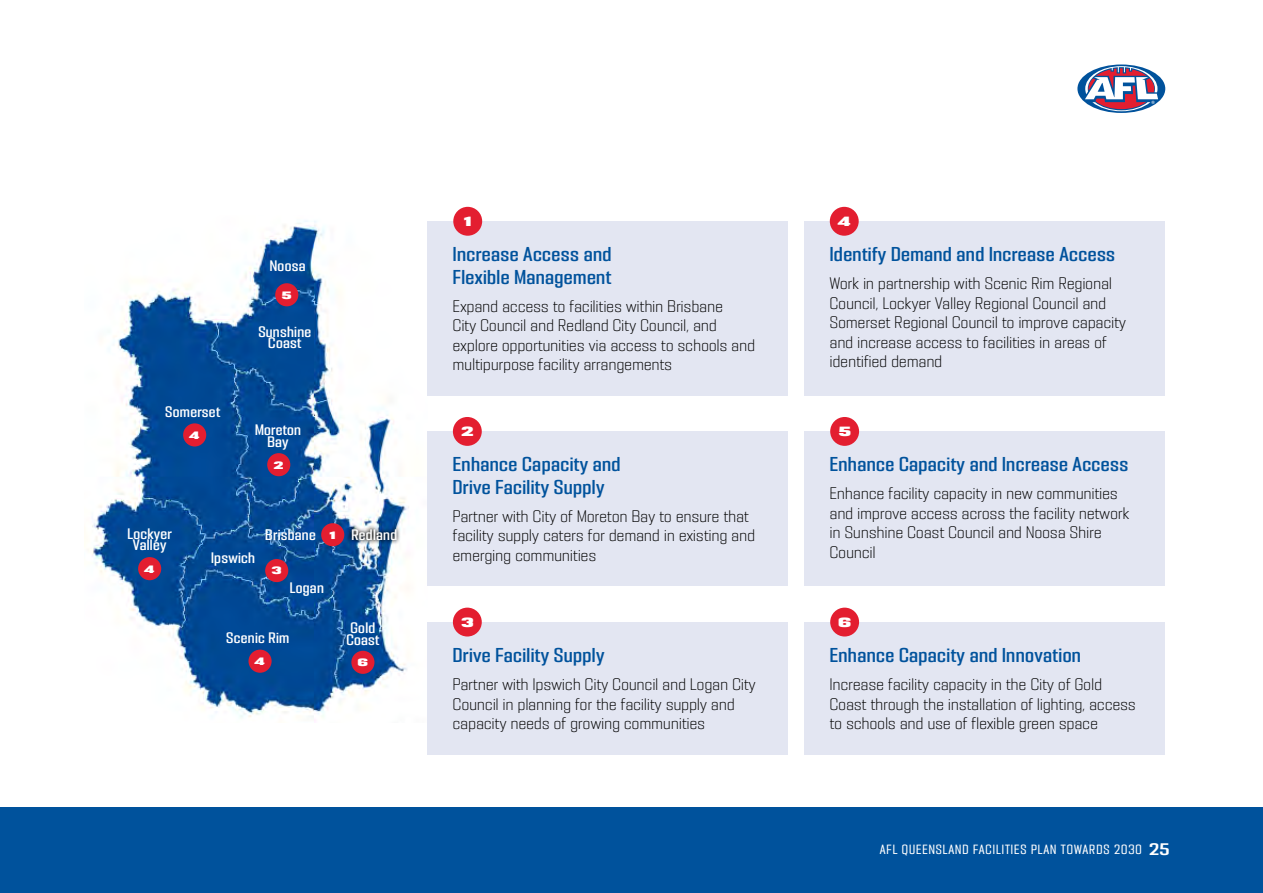
<style>
.page{position:relative;width:1263px;height:893px;background:#fff}
.page>*{position:absolute;margin:0;border:0;box-sizing:border-box;transform-origin:0 0}
.t1{font:18px/22.5px "PODIUM Sharp 4.8";letter-spacing:.02em;color:#00529c}
.t2{font:15px/19.5px "PODIUM Sharp 5.5";letter-spacing:.02em;color:#000}
.t3{font:13.65px/11.9px "PODIUM Sharp 4.8";letter-spacing:.02em;color:#fff;text-align:center}
.t4{font:12px "PODIUM Sharp 4.7";letter-spacing:.08em;color:#fff}
.t5{font:12px "PODIUM Sharp 7.12";color:#fff}
.t6{font:9.6px "PODIUM Sharp 7.12";color:#fff}
.s1{font-family:"PODIUM Sharp 5.9";font-size:15px}
</style>
<div class="page">
<img style="left:92px;top:220px;width:317px;height:502px">
<div style="left:347px;top:524px;width:55px;height:21px;background:#000;opacity:.85"></div>
<div style="left:267px;top:453px;width:23px;height:23px;background:#e31e30;border-radius:50%"></div>
<div style="left:265px;top:559px;width:23px;height:23px;background:#e31e30;border-radius:50%"></div>
<div style="left:321px;top:523px;width:23px;height:23px;background:#e31e30;border-radius:50%"></div>
<div style="left:351px;top:651px;width:23px;height:23px;background:#e31e30;border-radius:50%"></div>
<div style="left:275px;top:283px;width:23px;height:23px;background:#e31e30;border-radius:50%"></div>
<div style="left:183px;top:423px;width:23px;height:23px;background:#e31e30;border-radius:50%"></div>
<div style="left:138px;top:557px;width:23px;height:23px;background:#e31e30;border-radius:50%"></div>
<div style="left:248px;top:650px;width:24px;height:23px;background:#e31e30;border-radius:50%"></div>
<div style="left:0;top:808px;width:1263px;height:85px;background:#00529c"></div>
<svg style="left:1076px;top:64px;width:91px;height:50px"></svg>
<svg style="left:1077px;top:64px;width:88px;height:49px"></svg>
<svg style="left:1085px;top:66px;width:73px;height:45px"></svg>
<div style="left:804px;top:221px;width:361px;height:175px;background:#e3e6f2"></div>
<div style="left:830px;top:207px;width:29px;height:29px;background:#e31e30;border-radius:50%"></div>
<div style="left:427px;top:431px;width:361px;height:155px;background:#e3e6f2"></div>
<div style="left:453px;top:417px;width:29px;height:29px;background:#e31e30;border-radius:50%"></div>
<div style="left:427px;top:622px;width:361px;height:132px;background:#e3e6f2"></div>
<div style="left:453px;top:608px;width:29px;height:28px;background:#e31e30;border-radius:50%"></div>
<div style="left:804px;top:622px;width:361px;height:132px;background:#e3e6f2"></div>
<div style="left:830px;top:608px;width:29px;height:28px;background:#e31e30;border-radius:50%"></div>
<div style="left:427px;top:221px;width:361px;height:175px;background:#e3e6f2"></div>
<div style="left:453px;top:207px;width:29px;height:29px;background:#e31e30;border-radius:50%"></div>
<div style="left:804px;top:431px;width:361px;height:155px;background:#e3e6f2"></div>
<div style="left:830px;top:417px;width:29px;height:29px;background:#e31e30;border-radius:50%"></div>
<p class="t3" style="left:165px;top:406px;width:56px">Somerset</p>
<p class="t6" style="left:190px;top:429px;width:11px">4</p>
<p class="t3" style="left:270px;top:260px;width:37px">Noosa</p>
<p class="t6" style="left:282px;top:289px;width:11px">5</p>
<p class="t3" style="left:258px;top:325px;width:54px">Sunshine<br>Coast</p>
<p class="t3" style="left:255px;top:424px;width:48px">Moreton<br>Bay</p>
<p class="t6" style="left:274px;top:459px;width:11px">2</p>
<p class="t3" style="left:127px;top:527px;width:46px">Lockyer<br>Valley</p>
<p class="t6" style="left:145px;top:563px;width:11px">4</p>
<p class="t3" style="left:211px;top:551px;width:45px">Ipswich</p>
<p class="t3" style="left:265px;top:529px;width:52px">Brisbane</p>
<p class="t6" style="left:272px;top:564px;width:11px">3</p>
<p class="t6" style="left:329px;top:529px;width:9px">1</p>
<p class="t3" style="left:290px;top:582px;width:36px">Logan</p>
<p class="t3" style="left:226px;top:631px;width:65px">Scenic Rim</p>
<p class="t6" style="left:255px;top:655px;width:11px">4</p>
<p class="t3" style="left:351px;top:529px;width:47px">Redland</p>
<p class="t3" style="left:346px;top:621px;width:35px">Gold<br>Coast</p>
<p class="t6" style="left:358px;top:656px;width:12px">6</p>
<p class="t5" style="left:463px;top:214px;width:10px">1</p>
<p class="t1" style="left:453px;top:243px;width:160px">Increase Access and<br>Flexible Management</p>
<p class="t2" style="left:453px;top:296px;width:304px">Expand access to facilities within Brisbane<br>City Council and Redland City Council, and explore opportunities via access to schools and multipurpose facility arrangements</p>
<p class="t5" style="left:461px;top:424px;width:14px">2</p>
<p class="t1" style="left:453px;top:453px;width:169px">Enhance Capacity and<br>Drive Facility Supply</p>
<p class="t2" style="left:453px;top:506px;width:304px">Partner with City of Moreton Bay to ensure that facility supply caters for demand in existing and emerging communities</p>
<p class="t5" style="left:461px;top:614px;width:14px">3</p>
<p class="t1" style="left:453px;top:644px;width:153px">Drive Facility Supply</p>
<p class="t2" style="left:453px;top:674px;width:304px">Partner with Ipswich City Council and Logan City<br>Council in planning for the facility supply and capacity needs of growing communities</p>
<p class="t5" style="left:838px;top:214px;width:14px">4</p>
<p class="t1" style="left:830px;top:243px;width:287px">Identify Demand and Increase Access</p>
<p class="t2" style="left:830px;top:274px;width:298px">Work in partnership with Scenic Rim Regional Council, Lockyer Valley Regional Council and Somerset Regional Council to improve capacity and increase access to facilities in areas of identified demand</p>
<p class="t5" style="left:839px;top:424px;width:14px">5</p>
<p class="t1" style="left:830px;top:453px;width:300px">Enhance Capacity and Increase Access</p>
<p class="t2" style="left:830px;top:484px;width:301px">Enhance facility capacity in new communities and improve access across the facility network in Sunshine Coast Council and Noosa Shire Council</p>
<p class="t5" style="left:838px;top:614px;width:14px">6</p>
<p class="t1" style="left:830px;top:644px;width:253px">Enhance Capacity and Innovation</p>
<p class="t2" style="left:830px;top:674px;width:307px">Increase facility capacity in the City of Gold<br>Coast through the installation of lighting, access to schools and use of flexible green space</p>
<p class="t4" style="left:880px;top:841px;width:291px">AFL QUEENSLAND FACILITIES PLAN TOWARDS 2030 <span class="s1">25</span></p>
</div>
